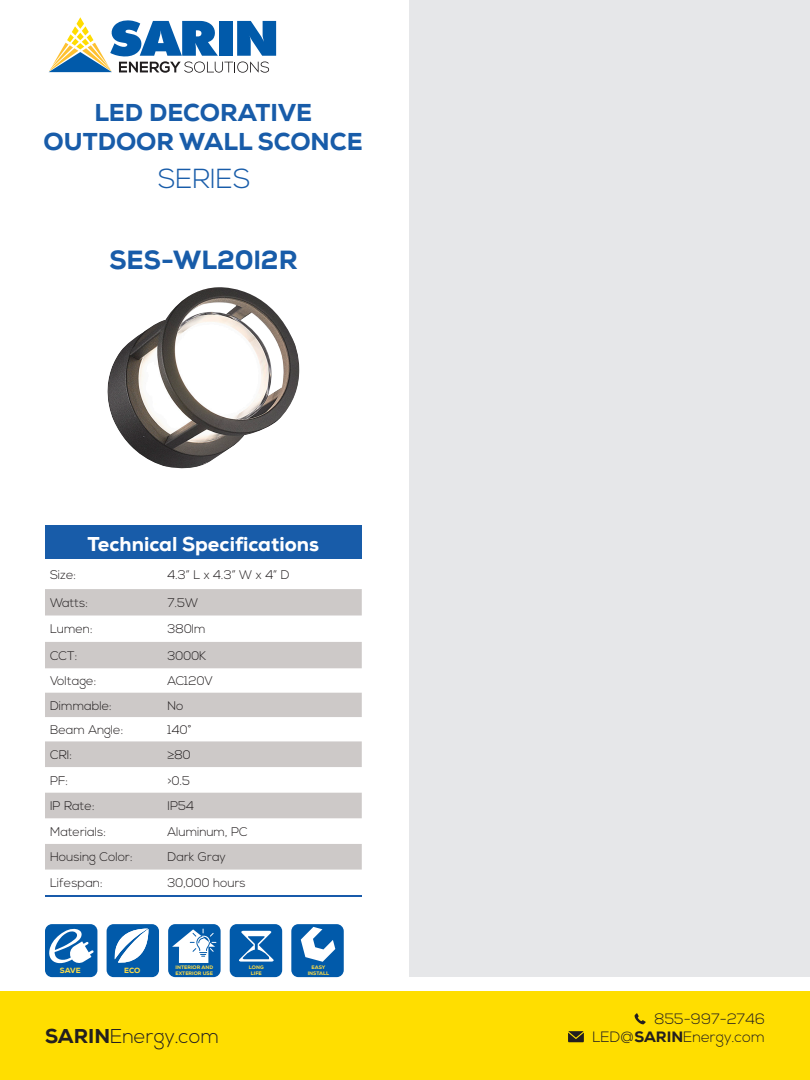
<style>
.page{position:relative;width:810px;height:1080px;background:#fff}
.page>*{position:absolute;margin:0;border:0;box-sizing:border-box;transform-origin:0 0}
.t1{font:300 27.5px "Nexa";color:#185ca9}
.t2{font:800 26.25px "Nexa";color:#185ca9}
.t3{font:800 24.38px/29.2px "Nexa";color:#185ca9;text-align:center}
.t4{font:800 20px "Nexa";color:#fff}
.t5{font:300 20px "Nexa";color:#231f20}
.t6{font:300 15px/18px "Nexa";color:#231f20;text-align:right}
.t7{font:300 12.5px "Nexa";color:#231f20}
.t8{font:800 7.5px "Nexa";color:#fcdd48}
.t9{font:800 7.5px "Nexa";color:#fcdb48}
.t10{font:800 5px "Nexa";color:#fcdb48}
.s1{font-weight:800}
</style>
<div class="page">
<div style="left:107px;top:924px;width:52px;height:53px;background:#015aaa;border-radius:7px"></div>
<svg style="left:114px;top:929px;width:34px;height:34px"></svg>
<div style="left:45px;top:924px;width:52px;height:53px;background:#015aaa;border-radius:7px"></div>
<svg style="left:49px;top:928px;width:45px;height:36px"></svg>
<div style="left:291px;top:924px;width:53px;height:53px;background:#015aaa;border-radius:7px"></div>
<svg style="left:301px;top:927px;width:34px;height:35px"></svg>
<div style="left:230px;top:924px;width:52px;height:53px;background:#015aaa;border-radius:7px"></div>
<svg style="left:239px;top:931px;width:35px;height:31px"></svg>
<div style="left:168px;top:924px;width:53px;height:53px;background:#015aaa;border-radius:7px"></div>
<svg style="left:172px;top:929px;width:44px;height:34px"></svg>
<div style="left:0;top:991px;width:810px;height:89px;background:#ffde00"></div>
<svg style="left:49px;top:17px;width:227px;height:56px"></svg>
<svg style="left:568px;top:1031px;width:16px;height:11px"></svg>
<svg style="left:635px;top:1013px;width:11px;height:11px"></svg>
<div style="left:45px;top:525px;width:317px;height:34px;background:#185ca9"></div>
<svg style="left:45px;top:589px;width:317px;height:281px;fill:#cdc9c8"></svg>
<hr style="left:45px;top:895px;width:317px;height:2px;background:#185aaa">
<div style="left:409px;top:0;width:401px;height:976px;background:#e6e7e9"></div>
<img style="left:107px;top:287px;width:192px;height:182px">
<p class="t3" style="left:44px;top:98px;width:321px">LED DECORATIVE<br>OUTDOOR WALL SCONCE</p>
<p class="t1" style="left:158px;top:163px;width:94px">SERIES</p>
<p class="t2" style="left:109px;top:243px;width:190px">SES-WL20l2R</p>
<p class="t4" style="left:88px;top:531px;width:233px">Technical Specifications</p>
<p class="t7" style="left:50px;top:567px;width:28px">Size:</p>
<p class="t7" style="left:168px;top:567px;width:124px">4.3” L x 4.3” W x 4” D</p>
<p class="t7" style="left:50px;top:596px;width:40px">Watts:</p>
<p class="t7" style="left:168px;top:596px;width:32px">7.5W</p>
<p class="t7" style="left:50px;top:622px;width:44px">Lumen:</p>
<p class="t7" style="left:168px;top:622px;width:40px">380lm</p>
<p class="t7" style="left:50px;top:648px;width:29px">CCT:</p>
<p class="t7" style="left:168px;top:648px;width:40px">3000K</p>
<p class="t7" style="left:50px;top:674px;width:48px">Voltage:</p>
<p class="t7" style="left:168px;top:674px;width:47px">AC120V</p>
<p class="t7" style="left:50px;top:698px;width:63px">Dimmable:</p>
<p class="t7" style="left:168px;top:698px;width:18px">No</p>
<p class="t7" style="left:50px;top:722px;width:75px">Beam Angle:</p>
<p class="t7" style="left:168px;top:722px;width:26px">140°</p>
<p class="t7" style="left:50px;top:747px;width:24px">CRI:</p>
<p class="t7" style="left:168px;top:747px;width:25px">≥80</p>
<p class="t7" style="left:50px;top:773px;width:20px">PF:</p>
<p class="t7" style="left:168px;top:773px;width:24px">&gt;0.5</p>
<p class="t7" style="left:50px;top:799px;width:46px">IP Rate:</p>
<p class="t7" style="left:168px;top:799px;width:28px">IP54</p>
<p class="t7" style="left:50px;top:824px;width:58px">Materials:</p>
<p class="t7" style="left:168px;top:824px;width:82px">Aluminum, PC</p>
<p class="t7" style="left:50px;top:850px;width:84px">Housing Color:</p>
<p class="t7" style="left:168px;top:850px;width:60px">Dark Gray</p>
<p class="t7" style="left:50px;top:876px;width:54px">Lifespan:</p>
<p class="t7" style="left:168px;top:876px;width:80px">30,000 hours</p>
<p class="t8" style="left:60px;top:965px;width:22px">SAVE</p>
<p class="t9" style="left:124px;top:965px;width:18px">ECO</p>
<p class="t10" style="left:176px;top:964px;width:39px">INTERIOR AND</p>
<p class="t10" style="left:176px;top:970px;width:39px">EXTERIOR USE</p>
<p class="t10" style="left:249px;top:964px;width:16px">LONG</p>
<p class="t10" style="left:251px;top:970px;width:12px">LIFE</p>
<p class="t10" style="left:312px;top:964px;width:15px">EASY</p>
<p class="t10" style="left:308px;top:970px;width:23px">INSTALL</p>
<h3 class="t5" style="left:45px;top:1024px;width:176px"><span class="s1">SARIN</span>Energy.com</h3>
<p class="t6" style="left:592px;top:1011px;width:174px">855-997-2746<br>LED@<span class="s1">SARIN</span>Energy.com</p>
</div>
